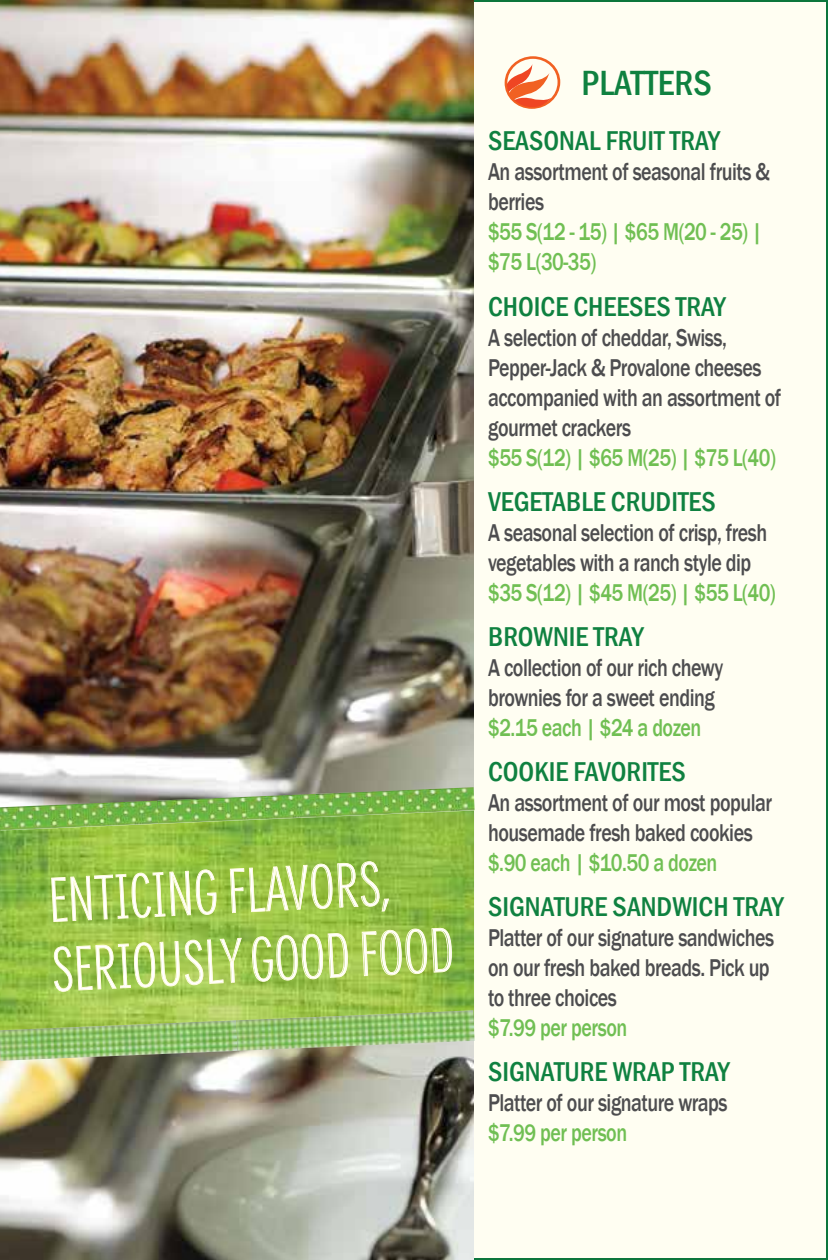
<style>
.page{position:relative;width:828px;height:1260px;background:#fff}
.page>*{position:absolute;margin:0;border:0;box-sizing:border-box;transform-origin:0 0}
.t1{font:58px/69.6px "Densia Sans";color:#fff}
.t2{font:500 condensed 36px "Franklin Gothic";color:#0f8140}
.t3{font:500 condensed 28px "Franklin Gothic";color:#0f8140}
.t4{font:500 25px/30px "Franklin Gothic";letter-spacing:-.025em;color:#4d4d4f;scale:.8 1}
.t5{font:500 25px/30px "Franklin Gothic";letter-spacing:-.025em;color:#70bf53;scale:.8 1}
</style>
<div class="page">
<div style="left:474px;top:0;width:354px;height:1260px;background:#fffef2"></div>
<img style="left:0;top:0;width:474px;height:1260px">
<img style="left:0;top:798px;width:474px;height:222px">
<svg style="left:51px;top:870px;width:166px;height:52px;background:#a7ca5d"></svg>
<svg style="left:230px;top:861px;width:159px;height:52px;background:#a5c95a"></svg>
<svg style="left:54px;top:938px;width:188px;height:54px;background:#aacc61"></svg>
<svg style="left:252px;top:933px;width:96px;height:49px;background:#aacb61"></svg>
<svg style="left:362px;top:928px;width:90px;height:48px;background:#a9ca60"></svg>
<img style="left:0;top:801px;width:158px;height:30px">
<img style="left:157px;top:794px;width:160px;height:30px">
<img style="left:316px;top:787px;width:159px;height:30px">
<img style="left:0;top:1020px;width:238px;height:41px">
<img style="left:236px;top:1010px;width:239px;height:41px">
<svg style="left:504px;top:56px;width:57px;height:53px"></svg>
<h1 class="t1" style="left:46px;top:867px;width:405px;rotate:-3deg">ENTICING FLAVORS,<br>SERIOUSLY GOOD FOOD</h1>
<h2 class="t2" style="left:582px;top:59px;width:132px">PLATTERS</h2>
<p class="t3" style="left:488px;top:123px;width:233px">SEASONAL FRUIT TRAY</p>
<p class="t4" style="left:488px;top:157px;width:354px">An assortment of seasonal fruits &amp; berries</p>
<p class="t5" style="left:488px;top:217px;width:344px">$55 S(12 - 15) | $65 M(20 - 25) | $75 L(30-35)</p>
<p class="t3" style="left:488px;top:288px;width:239px">CHOICE CHEESES TRAY</p>
<p class="t4" style="left:488px;top:322px;width:368px">A selection of cheddar, Swiss,<br>Pepper-Jack &amp; Provalone cheeses accompanied with an assortment of gourmet crackers</p>
<p class="t5" style="left:488px;top:442px;width:361px">$55 S(12) | $65 M(25) | $75 L(40)</p>
<p class="t3" style="left:488px;top:483px;width:229px">VEGETABLE CRUDITES</p>
<p class="t4" style="left:488px;top:518px;width:351px">A seasonal selection of crisp, fresh vegetables with a ranch style dip</p>
<p class="t5" style="left:488px;top:578px;width:361px">$35 S(12) | $45 M(25) | $55 L(40)</p>
<p class="t3" style="left:488px;top:618px;width:157px">BROWNIE TRAY</p>
<p class="t4" style="left:488px;top:653px;width:295px">A collection of our rich chewy brownies for a sweet ending</p>
<p class="t5" style="left:488px;top:713px;width:268px">$2.15 each | $24 a dozen</p>
<p class="t3" style="left:488px;top:753px;width:199px">COOKIE FAVORITES</p>
<p class="t4" style="left:488px;top:788px;width:357px">An assortment of our most popular housemade fresh baked cookies</p>
<p class="t5" style="left:488px;top:848px;width:288px">$.90 each | $10.50 a dozen</p>
<p class="t3" style="left:488px;top:888px;width:297px">SIGNATURE SANDWICH TRAY</p>
<p class="t4" style="left:488px;top:923px;width:359px">Platter of our signature sandwiches on our fresh baked breads. Pick up to three choices</p>
<p class="t5" style="left:488px;top:1013px;width:175px">$7.99 per person</p>
<p class="t3" style="left:488px;top:1053px;width:243px">SIGNATURE WRAP TRAY</p>
<p class="t4" style="left:488px;top:1088px;width:301px">Platter of our signature wraps</p>
<p class="t5" style="left:488px;top:1118px;width:175px">$7.99 per person</p>
</div>
